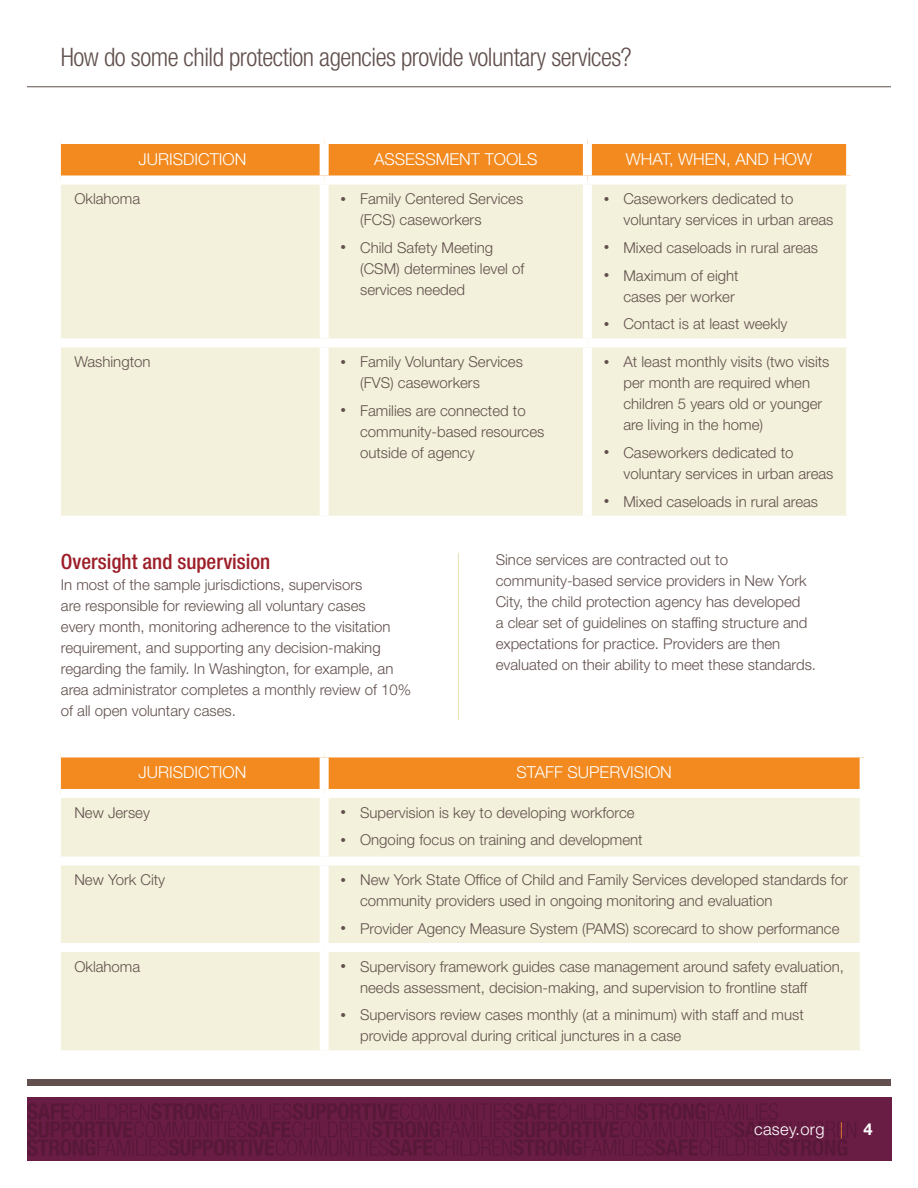
<style>
.page{position:relative;width:918px;height:1188px;background:#fff}
.page>*{position:absolute;margin:0;border:0;box-sizing:border-box;transform-origin:0 0}
.t1{font:300 condensed 25.5px "Helvetica Neue LT Std";letter-spacing:-.02em;color:#61504d}
.Head_2{font:500 condensed 21px "Helvetica Neue LT Std";color:#9d1e28}
.table_head{font:300 16.5px "Helvetica Neue LT Std";color:#fff}
.table_head-2{font:300 16.5px "Helvetica Neue LT Std";letter-spacing:.02em;color:#fff}
.body{font:300 15px/21px "Helvetica Neue LT Std";color:#61504d}
.table_body{font:300 15px "Helvetica Neue LT Std";color:#61504d}
.s1{font-size:11.25px}
.s2{color:#f28a20}
.s3{font-weight:700}
</style>
<div class="page">
<div style="left:27px;top:1098px;width:864px;height:63px;background:#691d45"></div>
<div style="left:27px;top:1079px;width:864px;height:7px;background:#61504d"></div>
<svg style="left:27px;top:1103px;width:829px;height:53px"></svg>
<hr style="left:27px;top:86px;width:864px;height:1px;background:#61504d">
<div style="left:61px;top:144px;width:785px;height:32px;background:#f28a20"></div>
<div style="left:61px;top:184px;width:785px;height:332px;background:#f3f1db"></div>
<div style="left:61px;top:338px;width:263px;height:9px;background:#fff"></div>
<div style="left:324px;top:338px;width:263px;height:9px;background:#fff"></div>
<div style="left:587px;top:338px;width:268px;height:9px;background:#fff"></div>
<div style="left:320px;top:144px;width:9px;height:32px;background:#fff"></div>
<div style="left:583px;top:144px;width:9px;height:32px;background:#fff"></div>
<div style="left:320px;top:184px;width:9px;height:154px;background:#fff"></div>
<div style="left:583px;top:184px;width:9px;height:154px;background:#fff"></div>
<div style="left:320px;top:347px;width:9px;height:169px;background:#fff"></div>
<div style="left:583px;top:347px;width:9px;height:169px;background:#fff"></div>
<div style="left:61px;top:757px;width:799px;height:32px;background:#f28a20"></div>
<div style="left:61px;top:798px;width:799px;height:252px;background:#f3f1db"></div>
<div style="left:61px;top:856px;width:263px;height:9px;background:#fff"></div>
<div style="left:324px;top:856px;width:545px;height:9px;background:#fff"></div>
<div style="left:61px;top:943px;width:263px;height:9px;background:#fff"></div>
<div style="left:324px;top:943px;width:545px;height:9px;background:#fff"></div>
<div style="left:320px;top:757px;width:9px;height:32px;background:#fff"></div>
<div style="left:320px;top:798px;width:9px;height:58px;background:#fff"></div>
<div style="left:320px;top:865px;width:9px;height:78px;background:#fff"></div>
<div style="left:320px;top:952px;width:9px;height:98px;background:#fff"></div>
<hr style="left:458px;top:553px;width:1px;height:167px;background:#e6e2b2">
<h1 class="t1" style="left:61px;top:43px;width:572px">How do some child protection agencies provide voluntary services?</h1>
<p class="table_head" style="left:139px;top:149px;width:109px">JURISDICTION</p>
<p class="table_head" style="left:374px;top:149px;width:165px">ASSESSMENT TOOLS</p>
<p class="table_head" style="left:626px;top:149px;width:188px">WHAT, WHEN, AND HOW</p>
<p class="table_body" style="left:74px;top:190px;width:67px">Oklahoma</p>
<p class="body" style="left:360px;top:188px;width:165px;text-indent:-20px"><span class="s1">•</span> Family Centered Services (FCS) caseworkers</p>
<p class="body" style="left:360px;top:237px;width:166px;text-indent:-20px"><span class="s1">•</span> Child Safety Meeting (CSM) determines level of services needed</p>
<p class="body" style="left:623px;top:188px;width:212px;text-indent:-20px"><span class="s1">•</span> Caseworkers dedicated to voluntary services in urban areas</p>
<p class="body" style="left:604px;top:237px;width:216px"><span class="s1">•</span> Mixed caseloads in rural areas</p>
<p class="body" style="left:604px;top:265px;width:136px;text-align:right"><span class="s1">•</span> Maximum of eight cases per worker</p>
<p class="body" style="left:604px;top:313px;width:185px"><span class="s1">•</span> Contact is at least weekly</p>
<p class="table_body" style="left:74px;top:353px;width:78px">Washington</p>
<p class="body" style="left:360px;top:351px;width:164px;text-indent:-20px"><span class="s1">•</span> Family Voluntary Services (FVS) caseworkers</p>
<p class="body" style="left:360px;top:400px;width:186px;text-indent:-20px"><span class="s1">•</span> Families are connected to community-based resources outside of agency</p>
<p class="body" style="left:623px;top:351px;width:208px;text-indent:-20px"><span class="s1">•</span> At least monthly visits (two visits per month are required when children 5 years old or younger are living in the home)</p>
<p class="body" style="left:623px;top:442px;width:212px;text-indent:-20px"><span class="s1">•</span> Caseworkers dedicated to voluntary services in urban areas</p>
<p class="body" style="left:604px;top:491px;width:216px"><span class="s1">•</span> Mixed caseloads in rural areas</p>
<p class="Head_2" style="left:61px;top:549px;width:211px">Oversight and supervision</p>
<p class="body" style="left:61px;top:574px;width:352px">In most of the sample jurisdictions, supervisors<br>are responsible for reviewing all voluntary cases<br>every month, monitoring adherence to the visitation requirement, and supporting any decision-making regarding the family. In Washington, for example, an area administrator completes a monthly review of 10% of all open voluntary cases.</p>
<p class="body" style="left:496px;top:548px;width:322px">Since services are contracted out to community-based service providers in New York City, the child protection agency has developed<br>a clear set of guidelines on staffing structure and expectations for practice. Providers are then evaluated on their ability to meet these standards.</p>
<p class="table_head" style="left:139px;top:762px;width:109px">JURISDICTION</p>
<p class="table_head" style="left:516px;top:762px;width:157px">STAFF SUPERVISION</p>
<p class="table_body" style="left:74px;top:803px;width:77px">New Jersey</p>
<p class="body" style="left:341px;top:802px;width:296px"><span class="s1">•</span> Supervision is key to developing workforce</p>
<p class="body" style="left:341px;top:829px;width:304px"><span class="s1">•</span> Ongoing focus on training and development</p>
<p class="table_body" style="left:74px;top:871px;width:92px">New York City</p>
<p class="body" style="left:360px;top:869px;width:489px;text-indent:-20px"><span class="s1">•</span> New York State Office of Child and Family Services developed standards for community providers used in ongoing monitoring and evaluation</p>
<p class="body" style="left:341px;top:918px;width:500px"><span class="s1">•</span> Provider Agency Measure System (PAMS) scorecard to show performance</p>
<p class="table_body" style="left:74px;top:957px;width:67px">Oklahoma</p>
<p class="body" style="left:360px;top:956px;width:485px;text-indent:-20px"><span class="s1">•</span> Supervisory framework guides case management around safety evaluation, needs assessment, decision-making, and supervision to frontline staff</p>
<p class="body" style="left:360px;top:1004px;width:445px;text-indent:-20px"><span class="s1">•</span> Supervisors review cases monthly (at a minimum) with staff and must provide approval during critical junctures in a case</p>
<p class="table_head-2" style="left:754px;top:1119px;width:120px">casey.org <span class="s2">|</span> <span class="s3">4</span></p>
</div>
